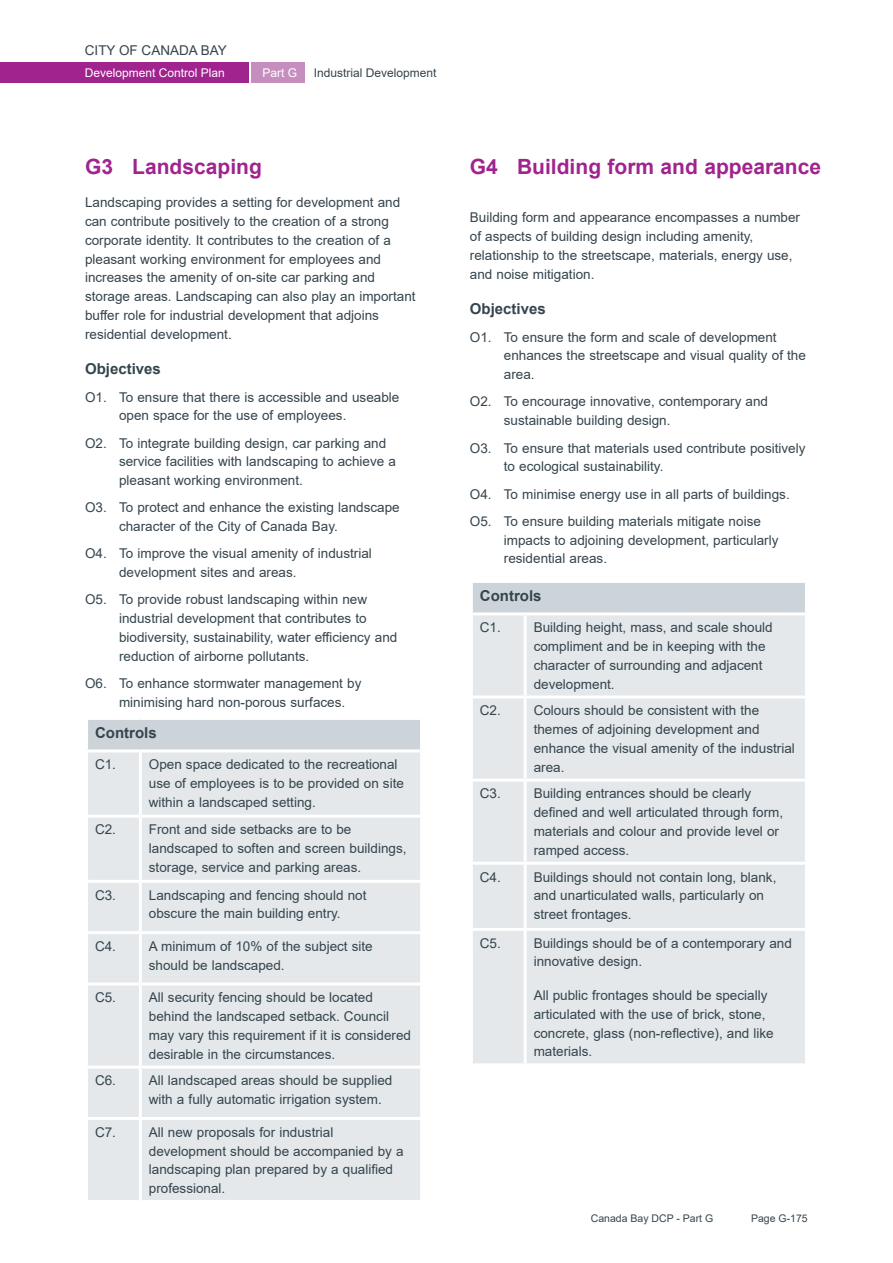
<style>
.page{position:relative;width:893px;height:1263px;background:#fff}
.page>*{position:absolute;margin:0;border:0;box-sizing:border-box;transform-origin:0 0}
.CB_Section_G{font:700 21px "Arial";color:#a0238e}
.CB_03-Body_Bold{font:700 15px "Arial";color:#35444d}
.CB_03-Body{font:13.5px/18.8px "Arial";color:#35444d}
.t1{font:12px "Arial";color:#fff}
.t2{font:12px "Arial";color:#35444d}
.t3{font:10.5px "Arial";color:#35444d}
</style>
<div class="page">
<div style="left:0;top:63px;width:248px;height:20px;background:#a0238e"></div>
<div style="left:252px;top:63px;width:53px;height:20px;background:#c68ebf"></div>
<div style="left:87px;top:718px;width:335px;height:33px;background:#ccd4d9"></div>
<div style="left:88px;top:752px;width:332px;height:448px;background:#e4e8eb"></div>
<hr style="left:420px;top:720px;width:3px;height:29px;background:#fff">
<hr style="left:85px;top:717px;width:55px;height:3px;background:#fff">
<hr style="left:85px;top:720px;width:3px;height:29px;background:#fff">
<hr style="left:140px;top:717px;width:283px;height:3px;background:#fff">
<hr style="left:85px;top:749px;width:55px;height:3px;background:#fff">
<hr style="left:140px;top:749px;width:283px;height:3px;background:#fff">
<hr style="left:139px;top:752px;width:3px;height:63px;background:#fff">
<hr style="left:85px;top:815px;width:55px;height:3px;background:#fff">
<hr style="left:140px;top:815px;width:283px;height:3px;background:#fff">
<hr style="left:139px;top:818px;width:3px;height:62px;background:#fff">
<hr style="left:85px;top:880px;width:55px;height:3px;background:#fff">
<hr style="left:140px;top:880px;width:283px;height:3px;background:#fff">
<hr style="left:139px;top:883px;width:3px;height:48px;background:#fff">
<hr style="left:85px;top:931px;width:55px;height:3px;background:#fff">
<hr style="left:140px;top:931px;width:283px;height:3px;background:#fff">
<hr style="left:139px;top:934px;width:3px;height:48px;background:#fff">
<hr style="left:85px;top:982px;width:55px;height:3px;background:#fff">
<hr style="left:140px;top:982px;width:283px;height:3px;background:#fff">
<hr style="left:139px;top:985px;width:3px;height:80px;background:#fff">
<hr style="left:85px;top:1065px;width:55px;height:3px;background:#fff">
<hr style="left:140px;top:1065px;width:283px;height:3px;background:#fff">
<hr style="left:139px;top:1068px;width:3px;height:49px;background:#fff">
<hr style="left:85px;top:1117px;width:55px;height:3px;background:#fff">
<hr style="left:140px;top:1117px;width:283px;height:3px;background:#fff">
<hr style="left:139px;top:1120px;width:3px;height:80px;background:#fff">
<div style="left:471px;top:581px;width:335px;height:33px;background:#ccd4d9"></div>
<div style="left:473px;top:615px;width:332px;height:448px;background:#e4e8eb"></div>
<hr style="left:805px;top:583px;width:3px;height:29px;background:#fff">
<hr style="left:470px;top:580px;width:55px;height:3px;background:#fff">
<hr style="left:470px;top:583px;width:3px;height:29px;background:#fff">
<hr style="left:525px;top:580px;width:283px;height:3px;background:#fff">
<hr style="left:470px;top:612px;width:55px;height:3px;background:#fff">
<hr style="left:525px;top:612px;width:283px;height:3px;background:#fff">
<hr style="left:524px;top:615px;width:3px;height:80px;background:#fff">
<hr style="left:470px;top:695px;width:55px;height:3px;background:#fff">
<hr style="left:525px;top:695px;width:283px;height:3px;background:#fff">
<hr style="left:524px;top:698px;width:3px;height:81px;background:#fff">
<hr style="left:470px;top:779px;width:55px;height:3px;background:#fff">
<hr style="left:525px;top:779px;width:283px;height:3px;background:#fff">
<hr style="left:524px;top:782px;width:3px;height:80px;background:#fff">
<hr style="left:470px;top:862px;width:55px;height:3px;background:#fff">
<hr style="left:525px;top:862px;width:283px;height:3px;background:#fff">
<hr style="left:524px;top:865px;width:3px;height:63px;background:#fff">
<hr style="left:470px;top:928px;width:55px;height:3px;background:#fff">
<hr style="left:525px;top:928px;width:283px;height:3px;background:#fff">
<hr style="left:524px;top:931px;width:3px;height:132px;background:#fff">
<p class="CB_03-Body" style="left:85px;top:41px;width:144px">CITY OF CANADA BAY</p>
<p class="t1" style="left:85px;top:64px;width:142px">Development Control Plan</p>
<p class="t1" style="left:262px;top:65px;width:36px">Part G</p>
<p class="t2" style="left:314px;top:65px;width:124px">Industrial Development</p>
<p class="CB_Section_G" style="left:85px;top:151px;width:178px">G3 Landscaping</p>
<p class="CB_03-Body" style="left:85px;top:193px;width:332px">Landscaping provides a setting for development and can contribute positively to the creation of a strong corporate identity. It contributes to the creation of a pleasant working environment for employees and increases the amenity of on-site car parking and storage areas. Landscaping can also play an important buffer role for industrial development that adjoins residential development.</p>
<p class="CB_03-Body_Bold" style="left:85px;top:358px;width:77px">Objectives</p>
<p class="CB_03-Body" style="left:119px;top:387px;width:282px;text-indent:-34px">O1. To ensure that there is accessible and useable open space for the use of employees.</p>
<p class="CB_03-Body" style="left:119px;top:433px;width:278px;text-indent:-34px">O2. To integrate building design, car parking and service facilities with landscaping to achieve a pleasant working environment.</p>
<p class="CB_03-Body" style="left:119px;top:498px;width:282px;text-indent:-34px">O3. To protect and enhance the existing landscape character of the City of Canada Bay.</p>
<p class="CB_03-Body" style="left:119px;top:544px;width:254px;text-indent:-34px">O4. To improve the visual amenity of industrial development sites and areas.</p>
<p class="CB_03-Body" style="left:119px;top:590px;width:280px;text-indent:-34px">O5. To provide robust landscaping within new industrial development that contributes to biodiversity, sustainability, water efficiency and reduction of airborne pollutants.</p>
<p class="CB_03-Body" style="left:119px;top:674px;width:244px;text-indent:-34px">O6. To enhance stormwater management by minimising hard non-porous surfaces.</p>
<p class="CB_03-Body_Bold" style="left:95px;top:722px;width:63px">Controls</p>
<p class="CB_03-Body" style="left:95px;top:755px;width:23px">C1.</p>
<p class="CB_03-Body" style="left:149px;top:755px;width:257px">Open space dedicated to the recreational use of employees is to be provided on site within a landscaped setting.</p>
<p class="CB_03-Body" style="left:95px;top:820px;width:23px">C2.</p>
<p class="CB_03-Body" style="left:149px;top:820px;width:259px">Front and side setbacks are to be landscaped to soften and screen buildings, storage, service and parking areas.</p>
<p class="CB_03-Body" style="left:95px;top:885px;width:23px">C3.</p>
<p class="CB_03-Body" style="left:149px;top:885px;width:219px">Landscaping and fencing should not obscure the main building entry.</p>
<p class="CB_03-Body" style="left:95px;top:937px;width:23px">C4.</p>
<p class="CB_03-Body" style="left:149px;top:937px;width:225px">A minimum of 10% of the subject site should be landscaped.</p>
<p class="CB_03-Body" style="left:95px;top:988px;width:23px">C5.</p>
<p class="CB_03-Body" style="left:149px;top:988px;width:264px">All security fencing should be located behind the landscaped setback. Council may vary this requirement if it is considered desirable in the circumstances.</p>
<p class="CB_03-Body" style="left:95px;top:1071px;width:23px">C6.</p>
<p class="CB_03-Body" style="left:149px;top:1071px;width:245px">All landscaped areas should be supplied with a fully automatic irrigation system.</p>
<p class="CB_03-Body" style="left:95px;top:1122px;width:23px">C7.</p>
<p class="CB_03-Body" style="left:149px;top:1122px;width:256px">All new proposals for industrial development should be accompanied by a landscaping plan prepared by a qualified professional.</p>
<p class="CB_Section_G" style="left:470px;top:151px;width:353px">G4 Building form and appearance</p>
<p class="CB_03-Body" style="left:470px;top:208px;width:332px">Building form and appearance encompasses a number of aspects of building design including amenity, relationship to the streetscape, materials, energy use, and noise mitigation.</p>
<p class="CB_03-Body_Bold" style="left:470px;top:299px;width:77px">Objectives</p>
<p class="CB_03-Body" style="left:504px;top:327px;width:304px;text-indent:-34px">O1. To ensure the form and scale of development enhances the streetscape and visual quality of the area.</p>
<p class="CB_03-Body" style="left:504px;top:392px;width:266px;text-indent:-34px">O2. To encourage innovative, contemporary and sustainable building design.</p>
<p class="CB_03-Body" style="left:504px;top:438px;width:303px;text-indent:-34px">O3. To ensure that materials used contribute positively to ecological sustainability.</p>
<p class="CB_03-Body" style="left:470px;top:484px;width:321px">O4. To minimise energy use in all parts of buildings.</p>
<p class="CB_03-Body" style="left:504px;top:512px;width:276px;text-indent:-34px">O5. To ensure building materials mitigate noise impacts to adjoining development, particularly residential areas.</p>
<p class="CB_03-Body_Bold" style="left:480px;top:585px;width:63px">Controls</p>
<p class="CB_03-Body" style="left:480px;top:618px;width:23px">C1.</p>
<p class="CB_03-Body" style="left:534px;top:618px;width:241px">Building height, mass, and scale should compliment and be in keeping with the character of surrounding and adjacent development.</p>
<p class="CB_03-Body" style="left:480px;top:701px;width:23px">C2.</p>
<p class="CB_03-Body" style="left:534px;top:701px;width:263px">Colours should be consistent with the themes of adjoining development and enhance the visual amenity of the industrial area.</p>
<p class="CB_03-Body" style="left:480px;top:784px;width:23px">C3.</p>
<p class="CB_03-Body" style="left:534px;top:784px;width:251px">Building entrances should be clearly defined and well articulated through form, materials and colour and provide level or ramped access.</p>
<p class="CB_03-Body" style="left:480px;top:867px;width:23px">C4.</p>
<p class="CB_03-Body" style="left:534px;top:867px;width:244px">Buildings should not contain long, blank, and unarticulated walls, particularly on street frontages.</p>
<p class="CB_03-Body" style="left:480px;top:933px;width:23px">C5.</p>
<p class="CB_03-Body" style="left:534px;top:933px;width:260px">Buildings should be of a contemporary and innovative design.</p>
<p class="CB_03-Body" style="left:534px;top:986px;width:242px">All public frontages should be specially articulated with the use of brick, stone, concrete, glass (non-reflective), and like materials.</p>
<p class="t3" style="left:591px;top:1211px;width:124px">Canada Bay DCP - Part G</p>
<p class="t3" style="left:751px;top:1211px;width:58px">Page G-175</p>
</div>
